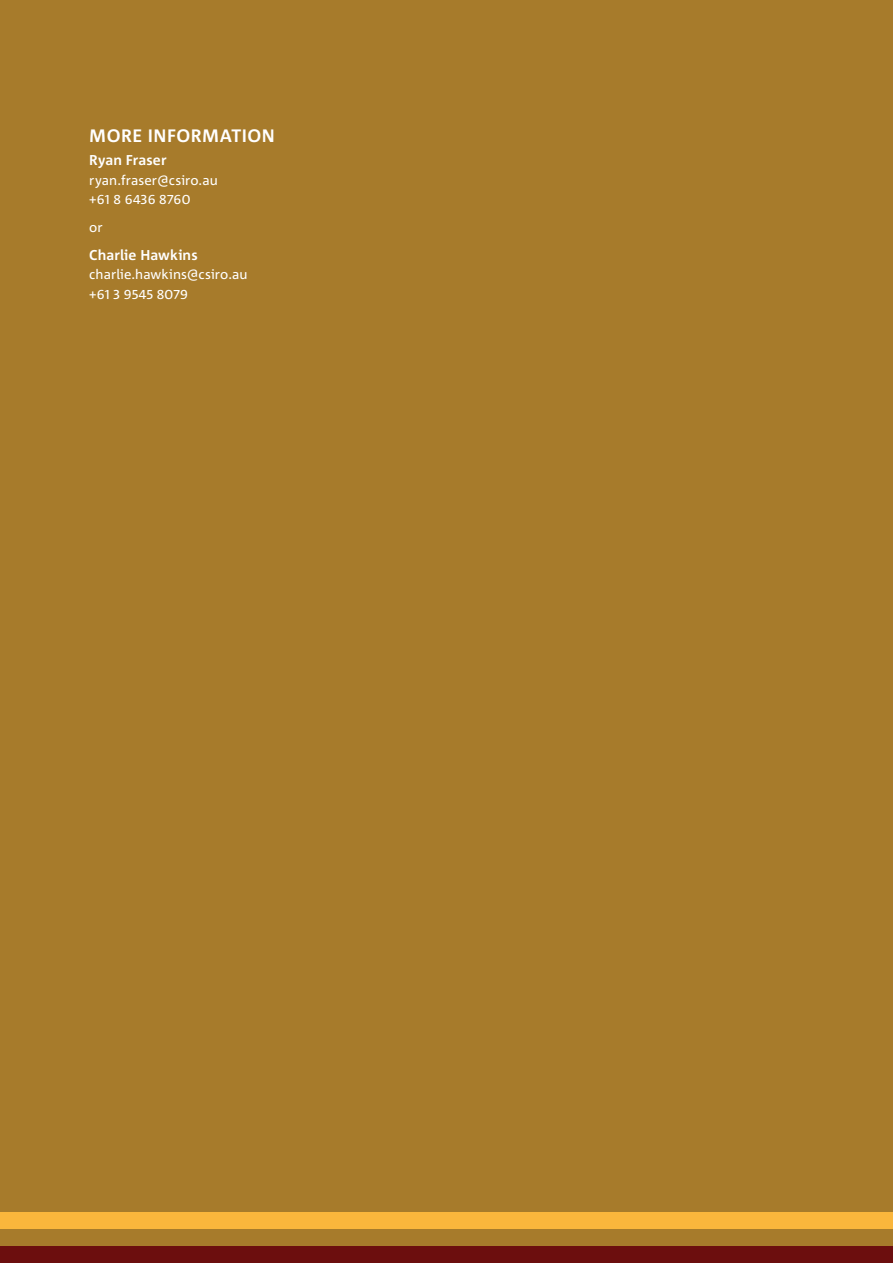
<style>
.page{position:relative;width:893px;height:1263px;background:#fff}
.page>*{position:absolute;margin:0;border:0;box-sizing:border-box;transform-origin:0 0}
.t1{font:700 18px "Corpid C1";letter-spacing:.025em;color:#fff}
.t2{font:700 14.25px "Corpid C1";letter-spacing:.01em;color:#fff}
.t3{font:13.5px/19.5px "Corpid C1";letter-spacing:.01em;color:#fff}
</style>
<div class="page">
<div style="left:0;top:1246px;width:893px;height:17px;background:#6c0e0e"></div>
<div style="left:0;top:1229px;width:893px;height:17px;background:#a77b2b"></div>
<div style="left:0;top:1212px;width:893px;height:17px;background:#fab63c"></div>
<div style="left:0;top:0;width:893px;height:1212px;background:#a77b2b"></div>
<h1 class="t1" style="left:89px;top:124px;width:30px">more</h1>
<h1 class="t1" style="left:148px;top:124px;width:114px">in formation</h1>
<p class="t2" style="left:89px;top:151px;width:79px">Ryan Fraser</p>
<p class="t3" style="left:89px;top:170px;width:130px">ryan.fraser@csiro.au +61 8 6436 8760</p>
<p class="t3" style="left:89px;top:217px;width:15px">or</p>
<p class="t2" style="left:89px;top:246px;width:110px">Charlie Hawkins</p>
<p class="t3" style="left:89px;top:264px;width:160px">charlie.hawkins@csiro.au +61 3 9545 8079</p>
</div>
